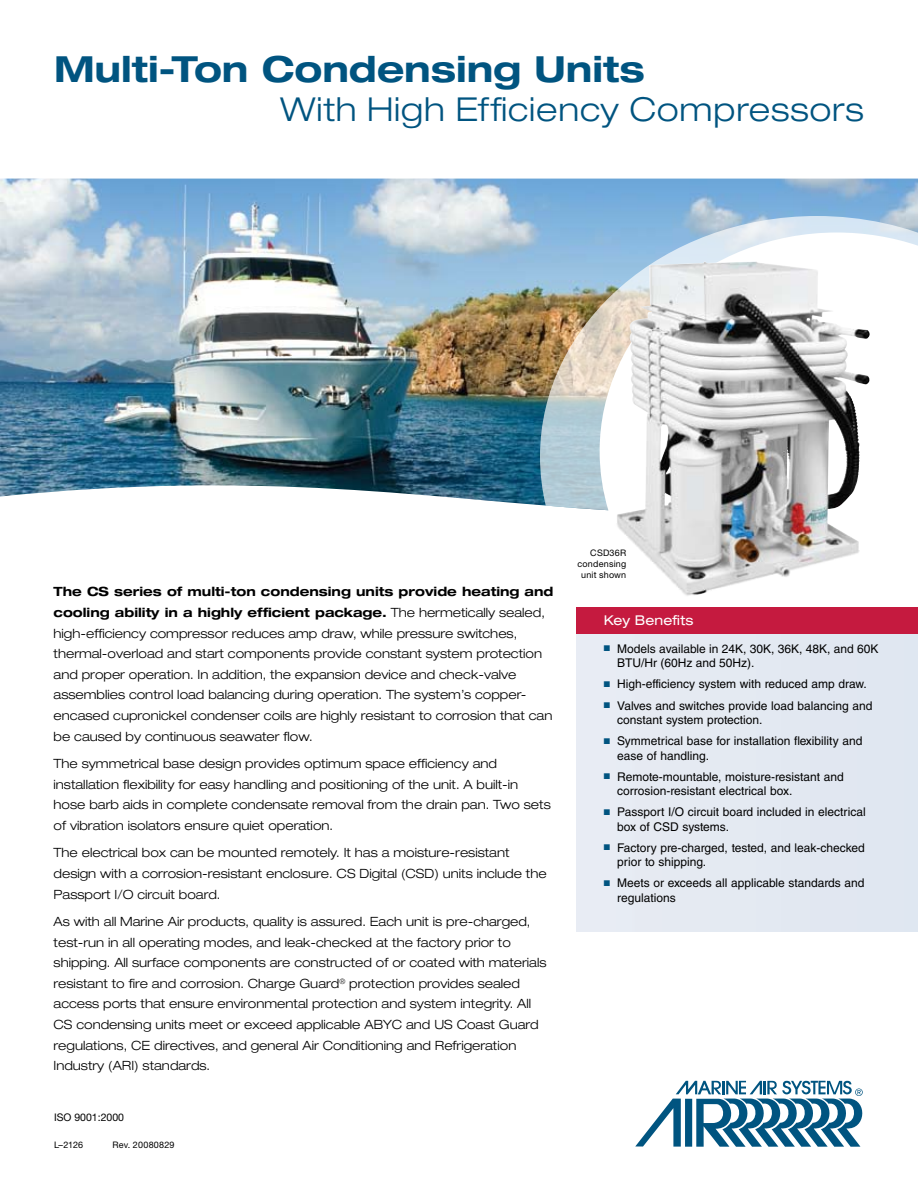
<style>
.page{position:relative;width:918px;height:1188px;background:#fff}
.page>*{position:absolute;margin:0;border:0;box-sizing:border-box;transform-origin:0 0}
.t1{font:700 expanded 36px "Helvetica Neue";color:#005480}
.t2{font:300 expanded 33px "Helvetica Neue";letter-spacing:.025em;color:#005480}
.t3{font:expanded 13.5px "Helvetica Neue";letter-spacing:.01em;color:#fff}
.t4{font:300 expanded 12.75px/20.7px "Helvetica Neue";color:#000}
.t5{font:12px/14.4px "Helvetica LT Std";color:#000}
.t6{font:10.5px "Helvetica Neue";color:#000}
.t7{font:9px/10.8px "Helvetica Neue";letter-spacing:.02em;color:#000;text-align:right}
.s1{font-weight:700}
.s2{color:#005480}
</style>
<div class="page">
<img style="left:0;top:179px;width:918px;height:326px">
<svg style="left:540px;top:216px;width:378px;height:295px"></svg>
<img style="left:613px;top:262px;width:247px;height:334px">
<div style="left:577px;top:608px;width:341px;height:324px;background:#e4eaf2"></div>
<div style="left:577px;top:608px;width:341px;height:26px;background:#c51a3f"></div>
<svg style="left:635px;top:1081px;width:228px;height:66px"></svg>
<h1 class="t1" style="left:54px;top:47px;width:592px">Multi-Ton Condensing Units</h1>
<h2 class="t2" style="left:281px;top:90px;width:585px">With High Efficiency Compressors</h2>
<p class="t4" style="left:54px;top:581px;width:501px"><span class="s1">The CS series of multi-ton condensing units provide heating and cooling ability in a highly efficient package.</span> The hermetically sealed, high-efficiency compressor reduces amp draw, while pressure switches, thermal-overload and start components provide constant system protection and proper operation. In addition, the expansion device and check-valve assemblies control load balancing during operation. The system’s copper&shy;encased cupronickel condenser coils are highly resistant to corrosion that can be caused by continuous seawater flow.</p>
<p class="t4" style="left:54px;top:753px;width:499px">The symmetrical base design provides optimum space efficiency and installation flexibility for easy handling and positioning of the unit. A built-in hose barb aids in complete condensate removal from the drain pan. Two sets of vibration isolators ensure quiet operation.</p>
<p class="t4" style="left:54px;top:842px;width:495px">The electrical box can be mounted remotely. It has a moisture-resistant design with a corrosion-resistant enclosure. CS Digital (CSD) units include the<br>Passport I/O circuit board.</p>
<p class="t4" style="left:54px;top:911px;width:494px">As with all Marine Air products, quality is assured. Each unit is pre-charged, test-run in all operating modes, and leak-checked at the factory prior to shipping. All surface components are constructed of or coated with materials resistant to fire and corrosion. Charge Guard<sup>®</sup> protection provides sealed access ports that ensure environmental protection and system integrity. All CS condensing units meet or exceed applicable ABYC and US Coast Guard regulations, CE directives, and general Air Conditioning and Refrigeration Industry (ARI) standards.</p>
<p class="t6" style="left:54px;top:1111px;width:72px">ISO 9001:2000</p>
<p class="t7" style="left:54px;top:1139px;width:31px">L–2126</p>
<p class="t7" style="left:112px;top:1139px;width:64px">Rev. 20080829</p>
<p class="t7" style="left:578px;top:547px;width:50px">CSD36R condensing unit shown</p>
<p class="t3" style="left:604px;top:612px;width:91px">Key Benefits</p>
<p class="t5" style="left:617px;top:641px;width:263px;text-indent:-14px"><span class="s2">■</span> Models available in 24K, 30K, 36K, 48K, and 60K<br>BTU/Hr (60Hz and 50Hz).</p>
<p class="t5" style="left:604px;top:677px;width:265px"><span class="s2">■</span> High-efficiency system with reduced amp draw.</p>
<p class="t5" style="left:617px;top:698px;width:257px;text-indent:-14px"><span class="s2">■</span> Valves and switches provide load balancing and constant system protection.</p>
<p class="t5" style="left:617px;top:734px;width:247px;text-indent:-14px"><span class="s2">■</span> Symmetrical base for installation flexibility and ease of handling.</p>
<p class="t5" style="left:617px;top:769px;width:228px;text-indent:-14px"><span class="s2">■</span> Remote-mountable, moisture-resistant and corrosion-resistant electrical box.</p>
<p class="t5" style="left:617px;top:805px;width:250px;text-indent:-14px"><span class="s2">■</span> Passport I/O circuit board included in electrical box of CSD systems.</p>
<p class="t5" style="left:617px;top:840px;width:249px;text-indent:-14px"><span class="s2">■</span> Factory pre-charged, tested, and leak-checked prior to shipping.</p>
<p class="t5" style="left:617px;top:876px;width:249px;text-indent:-14px"><span class="s2">■</span> Meets or exceeds all applicable standards and regulations</p>
</div>
